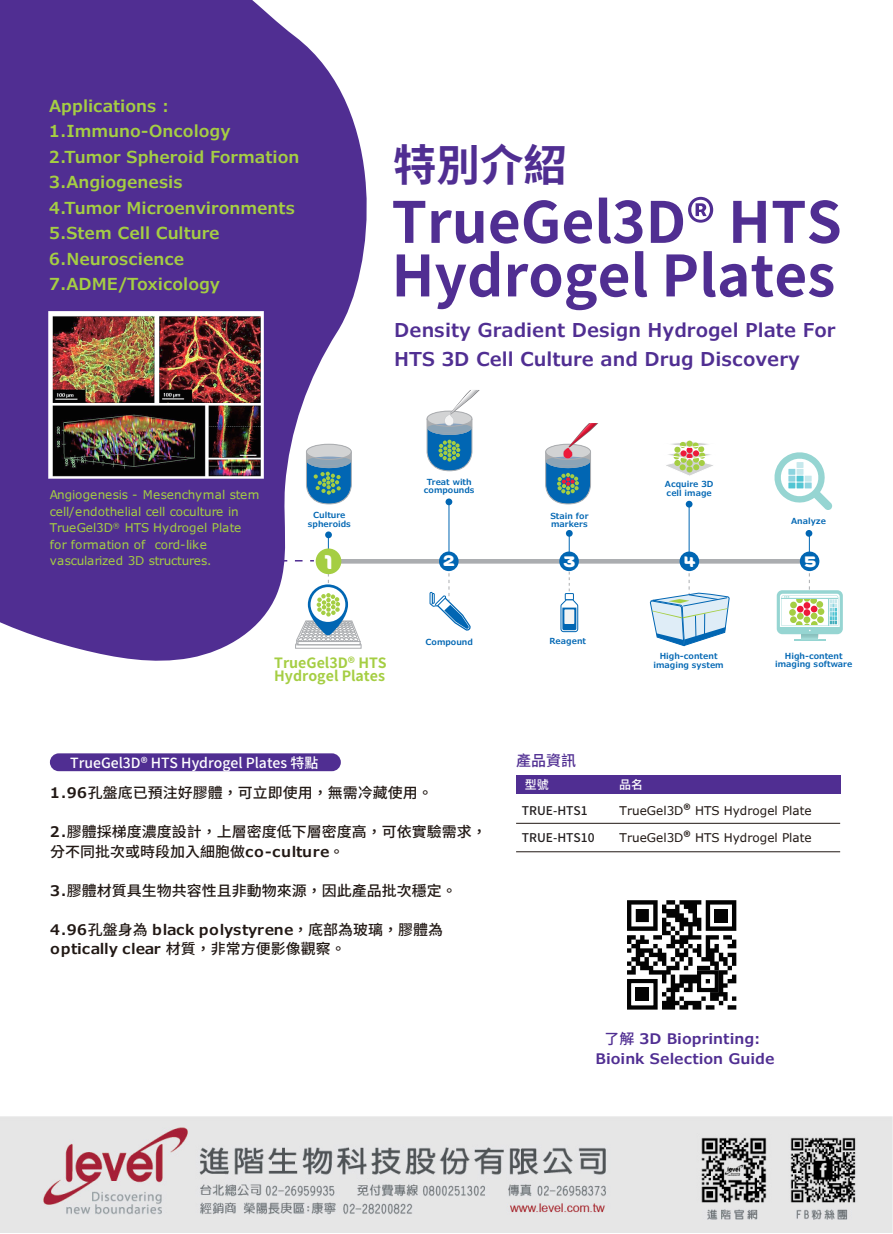
<style>
.page{position:relative;width:893px;height:1234px;background:#fff}
.page>*{position:absolute;margin:0;border:0;box-sizing:border-box;transform-origin:0 0}
.t1{font:700 56.7px/53.6px "Noto Sans CJ Ktc";color:#502e92}
.t2{font:700 43.5px "Noto Sans CJ Ktc";color:#502e92}
.t3{font:20.25px "Merck";color:#fff}
.t4{font:600 19.05px/28.5px "Verdana Pro";color:#502e92}
.t5{font:600 16.5px/25.5px "Verdana Pro";color:#a5ce43}
.t6{font:15.3px "Merck";color:#fff}
.t7{font:500 15px "Noto Sans CJ Ktc";color:#502e92}
.t8{font:500 14.55px/19.5px "Noto Sans CJ Ktc";color:#211814}
.t9{font:600 14.55px/19.5px "Verdana Pro";letter-spacing:-.01em;color:#211814}
.t10{font:600 14.55px/19.5px "Verdana Pro";color:#502e92;text-align:center}
.t11{font:700 14.1px/13.4px "Noto Sans CJ Ktc";color:#a5ce43}
.t12{font:500 13.95px "Noto Sans CJ Ktc";color:#fff}
.t13{font:12px/16.5px "Verdana Pro";letter-spacing:-.01em;color:#a5ce43}
.t14{font:12px "Verdana Pro";color:#211814}
.t15{font:500 12px "Noto Sans CJ Ktc";color:#231f20}
.t16{font:500 12px "Noto Sans CJ Ktc";color:#fff}
.t17{font:600 8.4px/8.4px "Verdana Pro";color:#0166b3;text-align:center}
.s1{font-family:"Verdana Pro";font-weight:600}
.s2{font-family:"Noto Sans CJ Ktc";font-weight:500}
.s3{font-family:"Noto Sans CJ Ktc";font-weight:700;font-size:14.1px}
</style>
<div class="page">
<svg style="left:0;top:0;width:389px;height:661px;fill:#502e92"></svg>
<img style="left:49px;top:311px;width:214px;height:167px">
<div style="left:290px;top:653px;width:86px;height:22px;background:#fff;border-radius:2px"></div>
<div style="left:50px;top:753px;width:291px;height:18px;background:#502e92;border-radius:9px"></div>
<div style="left:516px;top:774px;width:324px;height:19px;background:#502e92"></div>
<hr style="left:516px;top:822px;width:324px;height:1px;background:#211814">
<hr style="left:516px;top:851px;width:324px;height:1px;background:#211814">
<svg style="left:627px;top:900px;width:109px;height:109px"></svg>
<hr style="left:328px;top:533px;width:1px;height:33px;background:#0166b3">
<hr style="left:449px;top:501px;width:1px;height:65px;background:#0166b3">
<hr style="left:569px;top:532px;width:1px;height:34px;background:#0166b3">
<hr style="left:689px;top:503px;width:1px;height:63px;background:#0166b3">
<hr style="left:809px;top:532px;width:1px;height:34px;background:#0166b3">
<hr style="left:328px;top:559px;width:482px;height:4px;background:#abadb0">
<div style="left:316px;top:548px;width:25px;height:26px;background:#a5ce43;border-radius:50%"></div>
<div style="left:325px;top:531px;width:7px;height:7px;background:#0166b3;border-radius:50%"></div>
<div style="left:446px;top:498px;width:6px;height:7px;background:#0166b3;border-radius:50%"></div>
<div style="left:566px;top:530px;width:7px;height:6px;background:#0166b3;border-radius:50%"></div>
<div style="left:686px;top:500px;width:6px;height:7px;background:#0166b3;border-radius:50%"></div>
<svg style="left:806px;top:530px;width:6px;height:6px"></svg>
<div style="left:680px;top:551px;width:19px;height:20px;background:#0166b3;border-radius:50%"></div>
<div style="left:559px;top:551px;width:20px;height:20px;background:#0166b3;border-radius:50%"></div>
<div style="left:439px;top:551px;width:20px;height:20px;background:#0166b3;border-radius:50%"></div>
<div style="left:800px;top:551px;width:19px;height:20px;background:#0166b3;border-radius:50%"></div>
<svg style="left:666px;top:441px;width:47px;height:35px"></svg>
<div style="left:777px;top:590px;width:66px;height:44px;background:#96d5d2;border-radius:6px"></div>
<hr style="left:794px;top:639px;width:31px;height:1px;background:#96d5d2">
<div style="left:801px;top:634px;width:17px;height:5px;background:#91c8c5"></div>
<svg style="left:306px;top:443px;width:46px;height:61px;background:#6c9eb5"></svg>
<svg style="left:426px;top:390px;width:54px;height:81px"></svg>
<img style="left:450px;top:390px;width:29px;height:24px">
<svg style="left:545px;top:423px;width:53px;height:81px"></svg>
<img style="left:569px;top:423px;width:28px;height:24px">
<svg style="left:780px;top:561px;width:60px;height:70px"></svg>
<div style="left:797px;top:605px;width:7px;height:7px;background:#ed1a3a;border-radius:50%"></div>
<div style="left:816px;top:601px;width:7px;height:6px;background:#a5ce43;border-radius:50%"></div>
<div style="left:811px;top:612px;width:6px;height:7px;background:#a5ce43;border-radius:50%"></div>
<div style="left:817px;top:616px;width:7px;height:7px;background:#a5ce43;border-radius:50%"></div>
<svg style="left:650px;top:561px;width:79px;height:85px"></svg>
<svg style="left:560px;top:561px;width:19px;height:71px"></svg>
<div style="left:564px;top:609px;width:10px;height:15px;background:#f3f3f3"></div>
<svg style="left:430px;top:561px;width:41px;height:69px"></svg>
<svg style="left:207px;top:560px;width:154px;height:88px"></svg>
<svg style="left:774px;top:452px;width:58px;height:58px"></svg>
<div style="left:788px;top:475px;width:7px;height:6px;background:#8cd4df"></div>
<div style="left:796px;top:475px;width:7px;height:6px;background:#53c5d3"></div>
<div style="left:805px;top:475px;width:7px;height:6px;background:#c6e8ec"></div>
<div style="left:788px;top:482px;width:7px;height:6px;background:#53c5d3"></div>
<div style="left:796px;top:482px;width:7px;height:6px;background:#53c5d3"></div>
<div style="left:805px;top:482px;width:7px;height:6px;background:#8cd4df"></div>
<img style="left:0;top:1116px;width:893px;height:116px">
<h3 class="t5" style="left:49px;top:93px;width:252px">Applications :<br>1.Immuno-Oncology<br>2.Tumor Spheroid Formation<br>3.Angiogenesis<br>4.Tumor Microenvironments<br>5.Stem Cell Culture<br>6.Neuroscience<br>7.ADME/Toxicology</h3>
<h2 class="t2" style="left:393px;top:140px;width:175px">特別介紹</h2>
<h1 class="t1" style="left:392px;top:196px;width:452px">TrueGel3D® HTS<br>Hydrogel Plates</h1>
<h3 class="t4" style="left:394px;top:316px;width:443px">Density Gradient Design Hydrogel Plate For<br>HTS 3D Cell Culture and Drug Discovery</h3>
<h3 class="t13" style="left:50px;top:487px;width:211px">Angiogenesis - Mesenchymal stem cell/endothelial cell coculture in<br>TrueGel3D<sup>®</sup> HTS Hydrogel Plate for formation of cord-like vascularized 3D structures.</h3>
<p class="t17" style="left:308px;top:511px;width:45px">Culture spheroids</p>
<p class="t17" style="left:424px;top:477px;width:52px">Treat with compounds</p>
<p class="t17" style="left:550px;top:511px;width:40px;text-align:left">Stain for markers</p>
<p class="t17" style="left:665px;top:480px;width:50px;text-align:left">Acquire 3D cell image</p>
<p class="t17" style="left:791px;top:517px;width:36px">Analyze</p>
<h3 class="t3" style="left:325px;top:549px;width:9px">1</h3>
<h3 class="t6" style="left:443px;top:552px;width:13px">2</h3>
<h3 class="t6" style="left:564px;top:552px;width:13px">3</h3>
<h3 class="t6" style="left:684px;top:552px;width:13px">4</h3>
<h3 class="t6" style="left:805px;top:552px;width:13px">5</h3>
<p class="t17" style="left:426px;top:637px;width:49px">Compound</p>
<p class="t17" style="left:550px;top:637px;width:38px">Reagent</p>
<h3 class="t11" style="left:274px;top:656px;width:114px">TrueGel3D® HTS<br>Hydrogel Plates</h3>
<h3 class="t12" style="left:70px;top:754px;width:250px">TrueGel3D® HTS Hydrogel Plates 特點</h3>
<h3 class="t8" style="left:50px;top:783px;width:384px"><span class="s1">1.96</span>孔盤底已預注好膠體，可立即使用，無需冷藏使用。</h3>
<h3 class="t8" style="left:50px;top:822px;width:438px"><span class="s1">2.</span>膠體採梯度濃度設計，上層密度低下層密度高，可依實驗需求，分不同批次或時段加入細胞做<span class="s1">co-culture</span>。</h3>
<h3 class="t8" style="left:50px;top:880px;width:408px"><span class="s1">3.</span>膠體材質具生物共容性且非動物來源，因此產品批次穩定。</h3>
<h3 class="t9" style="left:50px;top:919px;width:394px">4.96<span class="s2">孔盤身為</span> black polystyrene<span class="s2">，底部為玻璃，膠體為</span>optically clear <span class="s2">材質，非常方便影像觀察。</span></h3>
<h3 class="t7" style="left:516px;top:752px;width:61px">產品資訊</h3>
<p class="t17" style="left:654px;top:652px;width:72px">High-content imaging system</p>
<p class="t17" style="left:775px;top:651px;width:79px">High-content imaging software</p>
<h3 class="t16" style="left:525px;top:777px;width:25px">型號</h3>
<h3 class="t16" style="left:619px;top:777px;width:25px">品名</h3>
<h3 class="t14" style="left:620px;top:802px;width:193px">TrueGel3D<span class="s3">®</span> HTS Hydrogel Plate</h3>
<h3 class="t14" style="left:620px;top:829px;width:193px">TrueGel3D<span class="s3">®</span> HTS Hydrogel Plate</h3>
<h3 class="t15" style="left:522px;top:803px;width:67px">TRUE-HTS1</h3>
<h3 class="t15" style="left:522px;top:830px;width:74px">TRUE-HTS10</h3>
<h3 class="t10" style="left:595px;top:1029px;width:181px"><span class="s2">了解</span> 3D Bioprinting:<br>Bioink Selection Guide</h3>
</div>
